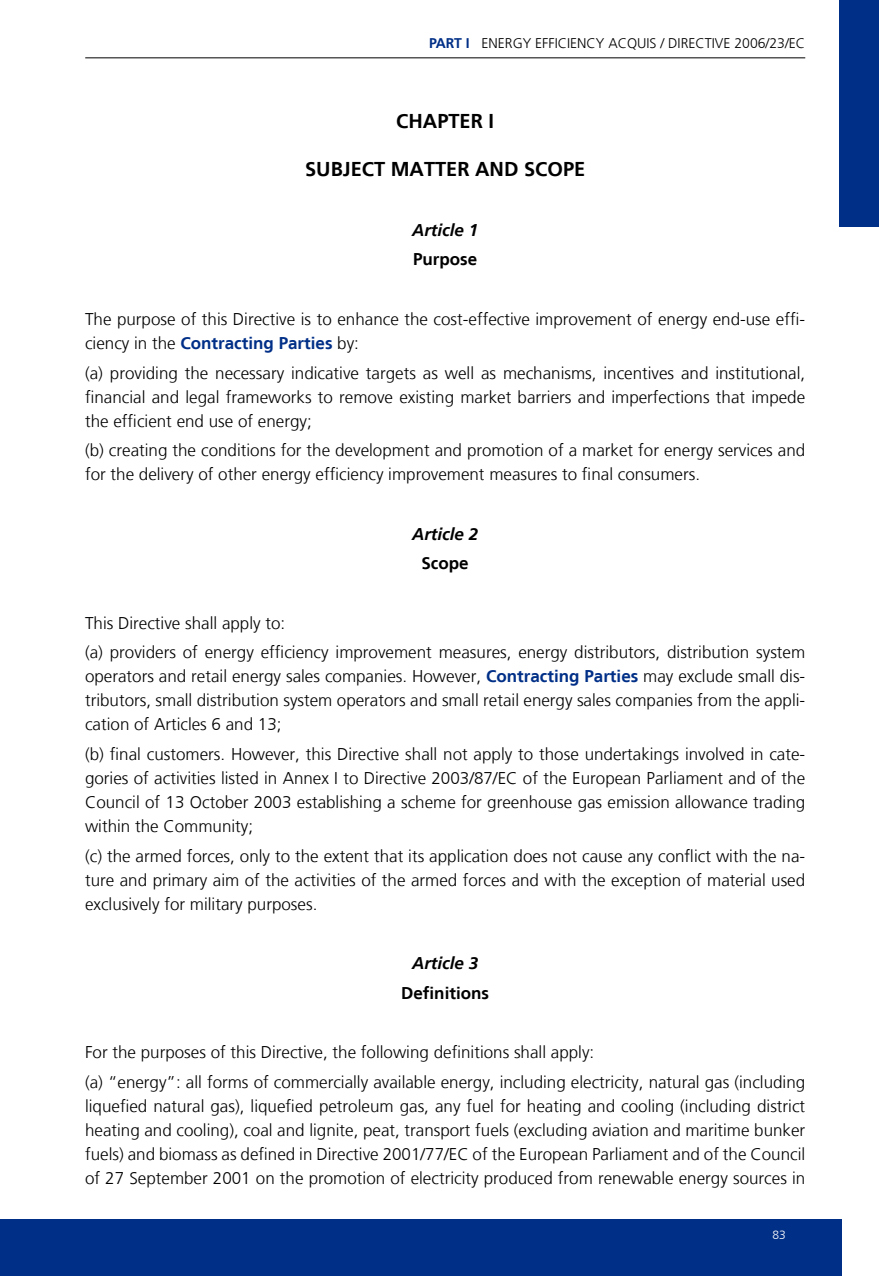
<style>
.page{position:relative;width:879px;height:1276px;background:#fff}
.page>*{position:absolute;margin:0;border:0;box-sizing:border-box;transform-origin:0 0}
.t1{font:700 20px "Frutiger LT";color:#000}
.t2{font:300 17px/24px "Frutiger LT";color:#000;text-align:justify}
.t3{font:italic 700 17px "Frutiger LT";color:#000}
.t4{font:700 17px "Frutiger LT";color:#000}
.t5{font:300 14px "Frutiger LT";color:#000}
.t6{font:300 12px "Frutiger LT";color:#fff}
.s1{font-weight:700;color:#002f87}
</style>
<div class="page">
<div style="left:0;top:1219px;width:841px;height:57px;background:#002f87"></div>
<hr style="left:85px;top:57px;width:720px;height:1px;background:#000">
<div style="left:839px;top:0;width:40px;height:227px;background:#002f87"></div>
<p class="t5" style="left:429px;top:35px;width:378px"><span class="s1">PART I</span> ENERGY EFFICIENCY ACQUIS / DIRECTIVE 2006/23/EC</p>
<p class="t1" style="left:396px;top:110px;width:99px">CHAPTER I</p>
<p class="t1" style="left:305px;top:158px;width:282px">SUBJECT MATTER AND SCOPE</p>
<p class="t3" style="left:412px;top:220px;width:68px">Article 1</p>
<p class="t4" style="left:413px;top:249px;width:66px">Purpose</p>
<p class="t2" style="left:85px;top:307px;width:722px">The purpose of this Directive is to enhance the cost-effective improvement of energy end-use effi&shy;ciency in the <span class="s1">Contracting Parties</span> by:</p>
<p class="t2" style="left:85px;top:361px;width:722px">(a) providing the necessary indicative targets as well as mechanisms, incentives and institutional, financial and legal frameworks to remove existing market barriers and imperfections that impede the efficient end use of energy;</p>
<p class="t2" style="left:85px;top:438px;width:722px">(b) creating the conditions for the development and promotion of a market for energy services and for the delivery of other energy efficiency improvement measures to final consumers.</p>
<p class="t3" style="left:412px;top:524px;width:68px">Article 2</p>
<p class="t4" style="left:421px;top:553px;width:49px">Scope</p>
<p class="t2" style="left:85px;top:608px;width:722px;line-height:29.6px">This Directive shall apply to:<br>(a) providers of energy efficiency improvement measures, energy distributors, distribution system</p>
<p class="t2" style="left:85px;top:664px;width:722px">operators and retail energy sales companies. However, <span class="s1">Contracting Parties</span> may exclude small dis&shy;tributors, small distribution system operators and small retail energy sales companies from the appli&shy;cation of Articles 6 and 13;</p>
<p class="t2" style="left:85px;top:742px;width:722px">(b) final customers. However, this Directive shall not apply to those undertakings involved in cate&shy;gories of activities listed in Annex I to Directive 2003/87/EC of the European Parliament and of the Council of 13 October 2003 establishing a scheme for greenhouse gas emission allowance trading within the Community;</p>
<p class="t2" style="left:85px;top:844px;width:722px">(c) the armed forces, only to the extent that its application does not cause any conflict with the na&shy;ture and primary aim of the activities of the armed forces and with the exception of material used exclusively for military purposes.</p>
<p class="t3" style="left:412px;top:953px;width:68px">Article 3</p>
<p class="t4" style="left:401px;top:983px;width:89px">Definitions</p>
<p class="t2" style="left:85px;top:1037px;width:722px;line-height:29.6px">For the purposes of this Directive, the following definitions shall apply:<br>(a) “energy”: all forms of commercially available energy, including electricity, natural gas (including</p>
<p class="t2" style="left:85px;top:1094px;width:722px">liquefied natural gas), liquefied petroleum gas, any fuel for heating and cooling (including district heating and cooling), coal and lignite, peat, transport fuels (excluding aviation and maritime bunker fuels) and biomass as defined in Directive 2001/77/EC of the European Parliament and of the Council of 27 September 2001 on the promotion of electricity produced from renewable energy sources in</p>
<p class="t6" style="left:772px;top:1228px;width:15px">83</p>
</div>
